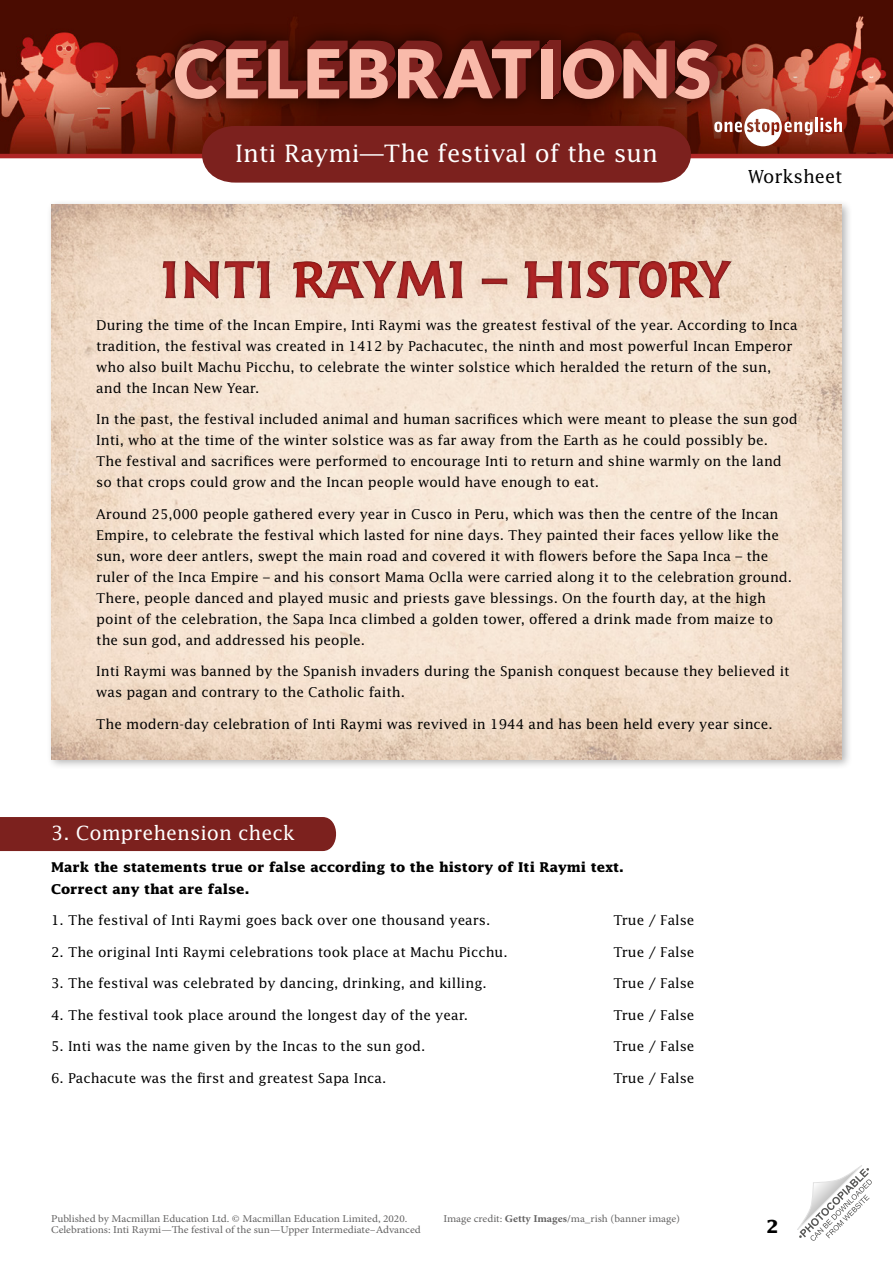
<style>
.page{position:relative;width:893px;height:1263px;background:#fff}
.page>*{position:absolute;margin:0;border:0;box-sizing:border-box;transform-origin:0 0}
.t1{font:24px "Lucida Std";color:#fff}
.TN___WS_-_Subheading{font:19.5px "Lucida Std";color:#fff}
.t2{font:18px "Lucida Std";color:#000}
.t3{font:700 18px "Lucida Std";color:#000}
.WS_-_9pt_body{font:13.5px/21px "Lucida Std";color:#000}
.WS_-_9pt_rubric{font:700 13.5px "Lucida Std";color:#000}
.t4{font:10.5px "Minion Pro";color:#646363;scale:1.08 1}
.s1{font-weight:700}
</style>
<div class="page">
<img style="left:0;top:0;width:893px;height:154px">
<div style="left:157px;top:22px;width:578px;height:95px;background:#000;opacity:.75"></div>
<div style="left:549px;top:41px;width:12px;height:49px;background:#7c211e"></div>
<div style="left:548px;top:41px;width:12px;height:50px;background:#7c211e"></div>
<div style="left:548px;top:42px;width:11px;height:50px;background:#7c211e"></div>
<div style="left:547px;top:43px;width:11px;height:49px;background:#7c211e"></div>
<div style="left:546px;top:44px;width:11px;height:49px;background:#7c211e"></div>
<div style="left:545px;top:45px;width:12px;height:49px;background:#7c211e"></div>
<div style="left:544px;top:46px;width:12px;height:49px;background:#7c211e"></div>
<div style="left:543px;top:47px;width:12px;height:49px;background:#7c211e"></div>
<div style="left:542px;top:47px;width:12px;height:50px;background:#7c211e"></div>
<svg style="left:552px;top:49px;width:1px;height:48px"></svg>
<svg style="left:175px;top:40px;width:365px;height:59px;background:#98554c"></svg>
<div style="left:541px;top:49px;width:11px;height:49px;background:#f9baaa"></div>
<svg style="left:563px;top:40px;width:155px;height:59px;background:#9d594f"></svg>
<svg style="left:714px;top:109px;width:99px;height:37px"></svg>
<hr style="left:815px;top:118px;width:3px;height:14px;background:#fff">
<svg style="left:820px;top:118px;width:22px;height:14px"></svg>
<svg style="left:797px;top:1165px;width:75px;height:76px"></svg>
<hr style="left:0;top:154px;width:893px;height:4px;background:#af2626">
<svg style="left:191px;top:126px;width:511px;height:57px;background:#802925"></svg>
<div style="left:46px;top:199px;width:806px;height:571px;background:#000;opacity:.3"></div>
<img style="left:51px;top:204px;width:791px;height:555px">
<div style="left:0;top:817px;width:337px;height:34px;background:#7c211e"></div>
<div style="left:138px;top:241px;width:449px;height:60px;background:#000;opacity:.6"></div>
<div style="left:655px;top:251px;width:62px;height:49px;background:#f0dbc9"></div>
<div style="left:553px;top:250px;width:41px;height:49px;background:#f1dbc5"></div>
<div style="left:572px;top:250px;width:50px;height:48px;background:#efd8c2"></div>
<div style="left:595px;top:250px;width:58px;height:49px;background:#000;opacity:.6"></div>
<div style="left:624px;top:249px;width:55px;height:50px;background:#000;opacity:.6"></div>
<svg style="left:163px;top:260px;width:519px;height:39px;background:#cf9186"></svg>
<div style="left:682px;top:250px;width:61px;height:49px;background:#000;opacity:.6"></div>
<h1 class="t1" style="left:235px;top:139px;width:424px">Inti Raymi—The festival of the sun</h1>
<h3 class="t2" style="left:748px;top:165px;width:96px">Worksheet</h3>
<p class="WS_-_9pt_body" style="left:96px;top:314px;width:703px">During the time of the Incan Empire, Inti Raymi was the greatest festival of the year. According to Inca tradition, the festival was created in 1412 by Pachacutec, the ninth and most powerful Incan Emperor who also built Machu Picchu, to celebrate the winter solstice which heralded the return of the sun, and the Incan New Year.</p>
<p class="WS_-_9pt_body" style="left:96px;top:408px;width:703px">In the past, the festival included animal and human sacrifices which were meant to please the sun god Inti, who at the time of the winter solstice was as far away from the Earth as he could possibly be.<br>The festival and sacrifices were performed to encourage Inti to return and shine warmly on the land so that crops could grow and the Incan people would have enough to eat.</p>
<p class="WS_-_9pt_body" style="left:96px;top:503px;width:697px">Around 25,000 people gathered every year in Cusco in Peru, which was then the centre of the Incan Empire, to celebrate the festival which lasted for nine days. They painted their faces yellow like the sun, wore deer antlers, swept the main road and covered it with flowers before the Sapa Inca – the ruler of the Inca Empire – and his consort Mama Oclla were carried along it to the celebration ground.<br>There, people danced and played music and priests gave blessings. On the fourth day, at the high point of the celebration, the Sapa Inca climbed a golden tower, offered a drink made from maize to the sun god, and addressed his people.</p>
<p class="WS_-_9pt_body" style="left:96px;top:660px;width:695px">Inti Raymi was banned by the Spanish invaders during the Spanish conquest because they believed it was pagan and contrary to the Catholic faith.</p>
<p class="WS_-_9pt_body" style="left:96px;top:713px;width:678px">The modern-day celebration of Inti Raymi was revived in 1944 and has been held every year since.</p>
<p class="TN___WS_-_Subheading" style="left:51px;top:821px;width:245px">3. Comprehension check</p>
<p class="WS_-_9pt_rubric" style="left:51px;top:859px;width:574px">Mark the statements true or false according to the history of Iti Raymi text.</p>
<p class="WS_-_9pt_rubric" style="left:51px;top:881px;width:200px">Correct any that are false.</p>
<p class="WS_-_9pt_body" style="left:51px;top:909px;width:441px">1. The festival of Inti Raymi goes back over one thousand years.</p>
<p class="WS_-_9pt_body" style="left:614px;top:909px;width:82px">True / False</p>
<p class="WS_-_9pt_body" style="left:51px;top:941px;width:458px">2. The original Inti Raymi celebrations took place at Machu Picchu.</p>
<p class="WS_-_9pt_body" style="left:614px;top:941px;width:82px">True / False</p>
<p class="WS_-_9pt_body" style="left:51px;top:972px;width:437px">3. The festival was celebrated by dancing, drinking, and killing.</p>
<p class="WS_-_9pt_body" style="left:614px;top:972px;width:82px">True / False</p>
<p class="WS_-_9pt_body" style="left:51px;top:1004px;width:418px">4. The festival took place around the longest day of the year.</p>
<p class="WS_-_9pt_body" style="left:614px;top:1004px;width:82px">True / False</p>
<p class="WS_-_9pt_body" style="left:51px;top:1035px;width:376px">5. Inti was the name given by the Incas to the sun god.</p>
<p class="WS_-_9pt_body" style="left:614px;top:1035px;width:82px">True / False</p>
<p class="WS_-_9pt_body" style="left:51px;top:1067px;width:337px">6. Pachacute was the first and greatest Sapa Inca.</p>
<p class="WS_-_9pt_body" style="left:614px;top:1067px;width:82px">True / False</p>
<p class="t4" style="left:51px;top:1212px;width:331px">Published by Macmillan Education Ltd. © Macmillan Education Limited, 2020.</p>
<p class="t4" style="left:443px;top:1212px;width:221px">Image credit: <span class="s1">Getty Images</span>/ma_rish (banner image)</p>
<p class="t4" style="left:51px;top:1222px;width:344px">Celebrations: Inti Raymi—The festival of the sun—Upper Intermediate–Advanced</p>
<h3 class="t3" style="left:766px;top:1215px;width:14px">2</h3>
</div>
